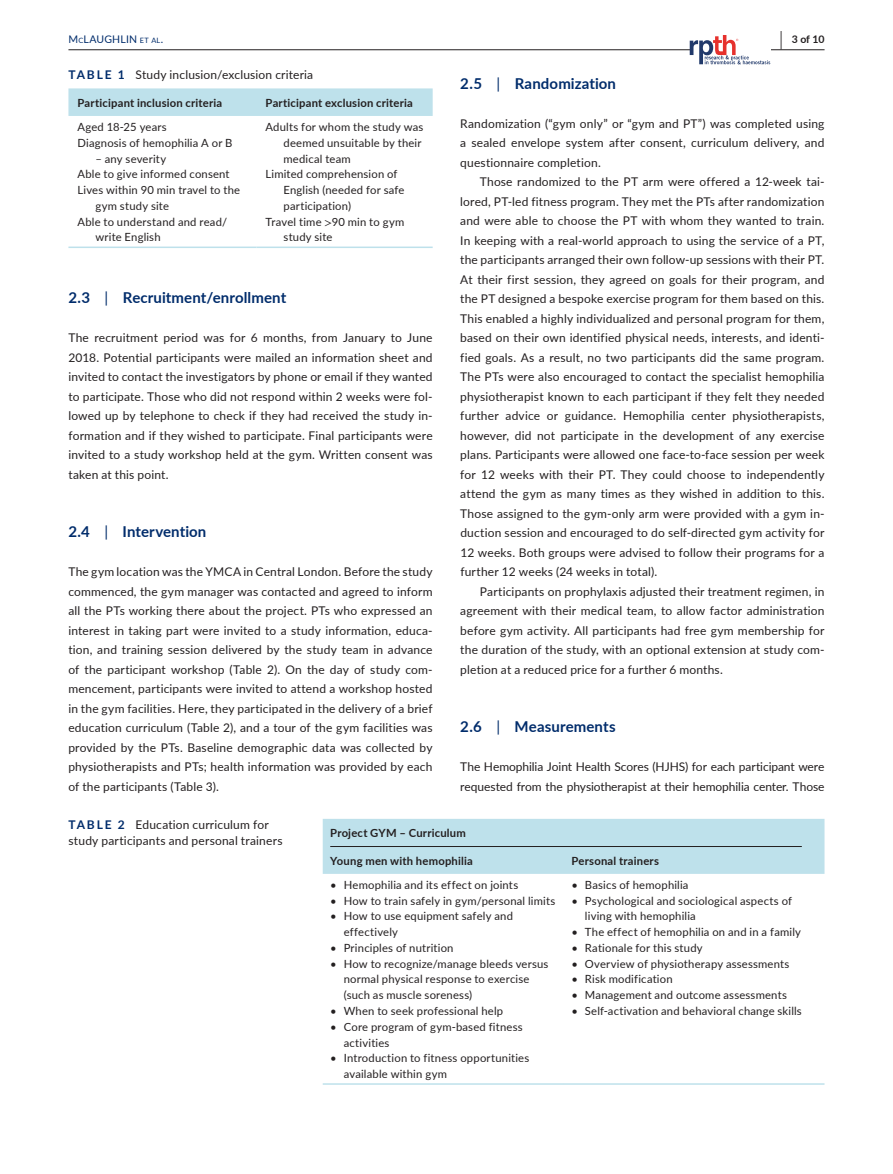
<style>
.page{position:relative;width:893px;height:1174px;background:#fff}
.page>*{position:absolute;margin:0;border:0;box-sizing:border-box;transform-origin:0 0}
.t1{font:700 15px "Lato";letter-spacing:.01em;color:#002c6b}
.t2{font:12px/19.5px "Lato";letter-spacing:.01em;color:#231f20;text-align:justify}
.t3{font:11.25px/15.8px "Lato";letter-spacing:.015em;color:#231f20}
.t4{font:700 11.25px "Lato";letter-spacing:.015em;color:#231f20}
.t5{font:10.5px "Lato";letter-spacing:.02em;color:#002c6b}
.t6{font:700 10.5px "Lato";color:#231f20}
.s1{font-size:7.35px}
.s2{font-size:19.5px}
.s3{font-weight:700;color:#002c6b}
.s4{font-family:"STIX"}
.s5{font-weight:400}
</style>
<div class="page">
<hr style="left:68px;top:49px;width:756px;height:1px;background:#231f20">
<svg style="left:690px;top:35px;width:80px;height:29px"></svg>
<div style="left:68px;top:88px;width:365px;height:28px;background:#bee1eb"></div>
<hr style="left:68px;top:246px;width:188px;height:2px;background:#bee1eb">
<hr style="left:256px;top:246px;width:177px;height:2px;background:#bee1eb">
<div style="left:323px;top:819px;width:501px;height:55px;background:#bee1eb"></div>
<hr style="left:323px;top:1083px;width:241px;height:1px;background:#bee1eb">
<hr style="left:564px;top:1083px;width:260px;height:1px;background:#bee1eb">
<hr style="left:330px;top:846px;width:472px;height:1px;background:#231f20">
<p class="t5" style="left:68px;top:31px;width:96px">M<span class="s1">C</span>LAUGHLIN <span class="s1">ET AL</span>.</p>
<p class="t6" style="left:780px;top:31px;width:46px"><span class="s2">|</span> 3 of 10</p>
<p class="t2" style="left:68px;top:64px;width:246px"><span class="s3">TABLE 1</span> Study inclusion/exclusion criteria</p>
<p class="t4" style="left:77px;top:94px;width:146px">Participant inclusion criteria</p>
<p class="t4" style="left:266px;top:94px;width:149px">Participant exclusion criteria</p>
<p class="t3" style="left:77px;top:119px;width:157px">Aged 18-25 years<br>Diagnosis of hemophilia A or B</p>
<p class="t3" style="left:95px;top:150px;width:72px">– any severity</p>
<p class="t3" style="left:77px;top:166px;width:154px">Able to give informed consent</p>
<p class="t3" style="left:77px;top:182px;width:164px">Lives within 90 min travel to the</p>
<p class="t3" style="left:95px;top:197px;width:75px">gym study site</p>
<p class="t3" style="left:77px;top:213px;width:151px">Able to understand and read/</p>
<p class="t3" style="left:95px;top:229px;width:67px">write English</p>
<p class="t3" style="left:266px;top:119px;width:159px">Adults for whom the study was</p>
<p class="t3" style="left:284px;top:134px;width:140px">deemed unsuitable by their</p>
<p class="t3" style="left:284px;top:150px;width:69px">medical team</p>
<p class="t3" style="left:266px;top:166px;width:134px">Limited comprehension of</p>
<p class="t3" style="left:284px;top:182px;width:123px">English (needed for safe</p>
<p class="t3" style="left:284px;top:197px;width:69px">participation)</p>
<p class="t3" style="left:266px;top:213px;width:140px">Travel time <span class="s4">&gt;</span>90 min to gym</p>
<p class="t3" style="left:284px;top:229px;width:51px">study site</p>
<p class="t1" style="left:68px;top:287px;width:219px">2.3 <span class="s5">|</span> Recruitment/enrollment</p>
<p class="t2" style="left:68px;top:327px;width:366px">The recruitment period was for 6 months, from January to June 2018. Potential participants were mailed an information sheet and invited to contact the investigators by phone or email if they wanted to participate. Those who did not respond within 2 weeks were fol&shy;lowed up by telephone to check if they had received the study in&shy;formation and if they wished to participate. Final participants were invited to a study workshop held at the gym. Written consent was taken at this point.</p>
<p class="t1" style="left:68px;top:521px;width:140px">2.4 <span class="s5">|</span> Intervention</p>
<p class="t2" style="left:68px;top:561px;width:366px">The gym location was the YMCA in Central London. Before the study commenced, the gym manager was contacted and agreed to inform all the PTs working there about the project. PTs who expressed an interest in taking part were invited to a study information, educa&shy;tion, and training session delivered by the study team in advance of the participant workshop (Table 2). On the day of study com&shy;mencement, participants were invited to attend a workshop hosted in the gym facilities. Here, they participated in the delivery of a brief education curriculum (Table 2), and a tour of the gym facilities was provided by the PTs. Baseline demographic data was collected by physiotherapists and PTs; health information was provided by each of the participants (Table 3).</p>
<p class="t1" style="left:460px;top:72px;width:157px">2.5 <span class="s5">|</span> Randomization</p>
<p class="t2" style="left:460px;top:113px;width:366px">Randomization (“gym only” or “gym and PT”) was completed using a sealed envelope system after consent, curriculum delivery, and questionnaire completion.</p>
<p class="t2" style="left:460px;top:171px;width:366px;text-indent:20px">Those randomized to the PT arm were offered a 12-week tai&shy;lored, PT-led fitness program. They met the PTs after randomization and were able to choose the PT with whom they wanted to train.<br>In keeping with a real-world approach to using the service of a PT, the participants arranged their own follow-up sessions with their PT.<br>At their first session, they agreed on goals for their program, and the PT designed a bespoke exercise program for them based on this.<br>This enabled a highly individualized and personal program for them, based on their own identified physical needs, interests, and identi&shy;fied goals. As a result, no two participants did the same program.<br>The PTs were also encouraged to contact the specialist hemophilia physiotherapist known to each participant if they felt they needed further advice or guidance. Hemophilia center physiotherapists, however, did not participate in the development of any exercise plans. Participants were allowed one face-to-face session per week for 12 weeks with their PT. They could choose to independently attend the gym as many times as they wished in addition to this.<br>Those assigned to the gym-only arm were provided with a gym in&shy;duction session and encouraged to do self-directed gym activity for 12 weeks. Both groups were advised to follow their programs for a further 12 weeks (24 weeks in total).</p>
<p class="t2" style="left:460px;top:581px;width:366px;text-indent:20px">Participants on prophylaxis adjusted their treatment regimen, in agreement with their medical team, to allow factor administration before gym activity. All participants had free gym membership for the duration of the study, with an optional extension at study com&shy;pletion at a reduced price for a further 6 months.</p>
<p class="t1" style="left:460px;top:716px;width:157px">2.6 <span class="s5">|</span> Measurements</p>
<p class="t2" style="left:460px;top:756px;width:366px">The Hemophilia Joint Health Scores (HJHS) for each participant were requested from the physiotherapist at their hemophilia center. Those</p>
<p class="t2" style="left:68px;top:815px;width:216px;line-height:16.5px"><span class="s3">TABLE 2</span> Education curriculum for study participants and personal trainers</p>
<p class="t4" style="left:330px;top:824px;width:137px">Project GYM – Curriculum</p>
<p class="t4" style="left:330px;top:852px;width:144px">Young men with hemophilia</p>
<p class="t4" style="left:571px;top:852px;width:89px">Personal trainers</p>
<p class="t3" style="left:330px;top:876px;width:190px">• Hemophilia and its effect on joints</p>
<p class="t3" style="left:330px;top:892px;width:227px">• How to train safely in gym/personal limits</p>
<p class="t3" style="left:344px;top:908px;width:171px;text-indent:-14px">• How to use equipment safely and effectively</p>
<p class="t3" style="left:330px;top:939px;width:125px">• Principles of nutrition</p>
<p class="t3" style="left:344px;top:955px;width:206px;text-indent:-14px">• How to recognize/manage bleeds versus normal physical response to exercise (such as muscle soreness)</p>
<p class="t3" style="left:330px;top:1002px;width:174px">• When to seek professional help</p>
<p class="t3" style="left:344px;top:1018px;width:180px;text-indent:-14px">• Core program of gym-based fitness activities</p>
<p class="t3" style="left:344px;top:1049px;width:187px;text-indent:-14px">• Introduction to fitness opportunities available within gym</p>
<p class="t3" style="left:571px;top:876px;width:119px">• Basics of hemophilia</p>
<p class="t3" style="left:585px;top:892px;width:209px;text-indent:-14px">• Psychological and sociological aspects of living with hemophilia</p>
<p class="t3" style="left:571px;top:923px;width:231px">• The effect of hemophilia on and in a family</p>
<p class="t3" style="left:571px;top:939px;width:133px">• Rationale for this study</p>
<p class="t3" style="left:571px;top:955px;width:220px">• Overview of physiotherapy assessments</p>
<p class="t3" style="left:571px;top:971px;width:103px">• Risk modification</p>
<p class="t3" style="left:571px;top:986px;width:217px">• Management and outcome assessments</p>
<p class="t3" style="left:571px;top:1002px;width:232px">• Self-activation and behavioral change skills</p>
</div>
